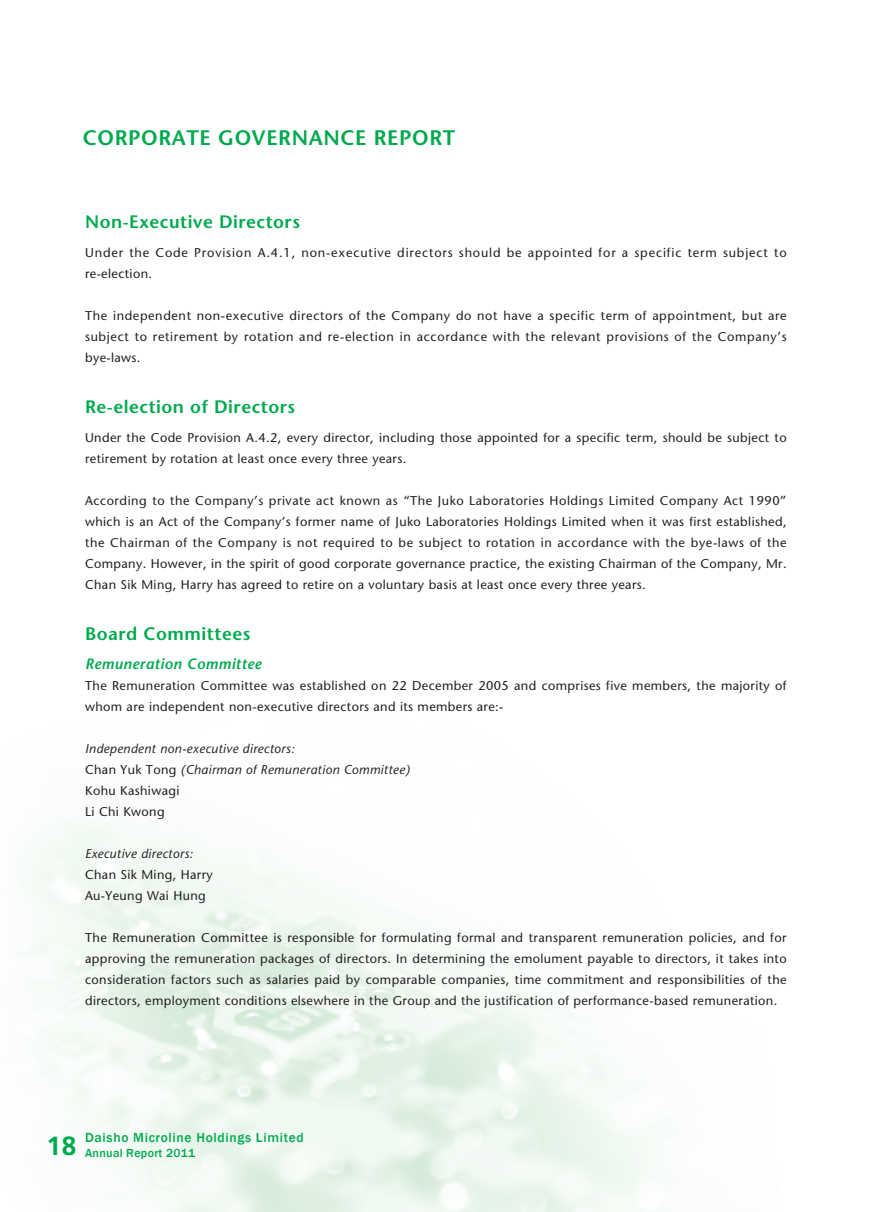
<style>
.page{position:relative;width:893px;height:1212px;background:#fff}
.page>*{position:absolute;margin:0;border:0;box-sizing:border-box;transform-origin:0 0}
.t1{font:600 21px "Stone Sans Std";letter-spacing:.03em;color:#00a94e}
.t2{font:600 18px "Stone Sans Std";letter-spacing:.03em;color:#00a94e}
.t3{font:italic 600 15px "Stone Sans Std";letter-spacing:.03em;color:#00a94e}
.t4{font:500 13.5px "Franklin Gothic";letter-spacing:.05em;color:#00a94e}
.t5{font:500 12.75px/21px "Stone Sans Std";letter-spacing:.03em;color:#231f20;text-align:justify}
.t6{font:italic 500 12.75px/21px "Stone Sans Std";letter-spacing:.03em;color:#231f20}
.t7{font:500 12.75px/21px "Stone Sans Std";letter-spacing:.065em;color:#231f20}
.t8{font:500 12px "Franklin Gothic";letter-spacing:.025em;color:#00a94e}
.s1{font-style:normal}
</style>
<div class="page">
<h1 class="t1" style="left:83px;top:129px;width:374px">CORPORATE GOVERNANCE REPORT</h1>
<h2 class="t2" style="left:85px;top:214px;width:216px">Non-Executive Directors</h2>
<p class="t7" style="left:85px;top:243px;width:703px">Under the Code Provision A.4.1, non-executive directors should be appointed for a specific term subject to re-election.</p>
<p class="t5" style="left:85px;top:306px;width:703px">The independent non-executive directors of the Company do not have a specific term of appointment, but are subject to retirement by rotation and re-election in accordance with the relevant provisions of the Company’s bye-laws.</p>
<h2 class="t2" style="left:85px;top:399px;width:212px">Re-election of Directors</h2>
<p class="t5" style="left:85px;top:428px;width:703px">Under the Code Provision A.4.2, every director, including those appointed for a specific term, should be subject to retirement by rotation at least once every three years.</p>
<p class="t5" style="left:85px;top:491px;width:703px">According to the Company’s private act known as “The Juko Laboratories Holdings Limited Company Act 1990” which is an Act of the Company’s former name of Juko Laboratories Holdings Limited when it was first established, the Chairman of the Company is not required to be subject to rotation in accordance with the bye-laws of the Company. However, in the spirit of good corporate governance practice, the existing Chairman of the Company, Mr.<br>Chan Sik Ming, Harry has agreed to retire on a voluntary basis at least once every three years.</p>
<h2 class="t2" style="left:85px;top:626px;width:167px">Board Committees</h2>
<p class="t3" style="left:85px;top:658px;width:178px">Remuneration Committee</p>
<p class="t5" style="left:85px;top:676px;width:703px">The Remuneration Committee was established on 22 December 2005 and comprises five members, the majority of whom are independent non-executive directors and its members are:-</p>
<p class="t6" style="left:85px;top:739px;width:326px">Independent non-executive directors:<br><span class="s1">Chan Yuk Tong</span> (Chairman of Remuneration Committee)<br><span class="s1">Kohu Kashiwagi<br>Li Chi Kwong</span></p>
<p class="t6" style="left:85px;top:844px;width:110px">Executive directors:</p>
<p class="t5" style="left:85px;top:865px;width:129px">Chan Sik Ming, Harry<br>Au-Yeung Wai Hung</p>
<p class="t5" style="left:85px;top:928px;width:703px">The Remuneration Committee is responsible for formulating formal and transparent remuneration policies, and for approving the remuneration packages of directors. In determining the emolument payable to directors, it takes into consideration factors such as salaries paid by comparable companies, time commitment and responsibilities of the directors, employment conditions elsewhere in the Group and the justification of performance-based remuneration.</p>
<p class="t4" style="left:85px;top:1130px;width:220px">Daisho Microline Holdings Limited</p>
<p class="t8" style="left:47px;top:1146px;width:150px"><sup>18</sup> Annual Report 2011</p>
</div>
